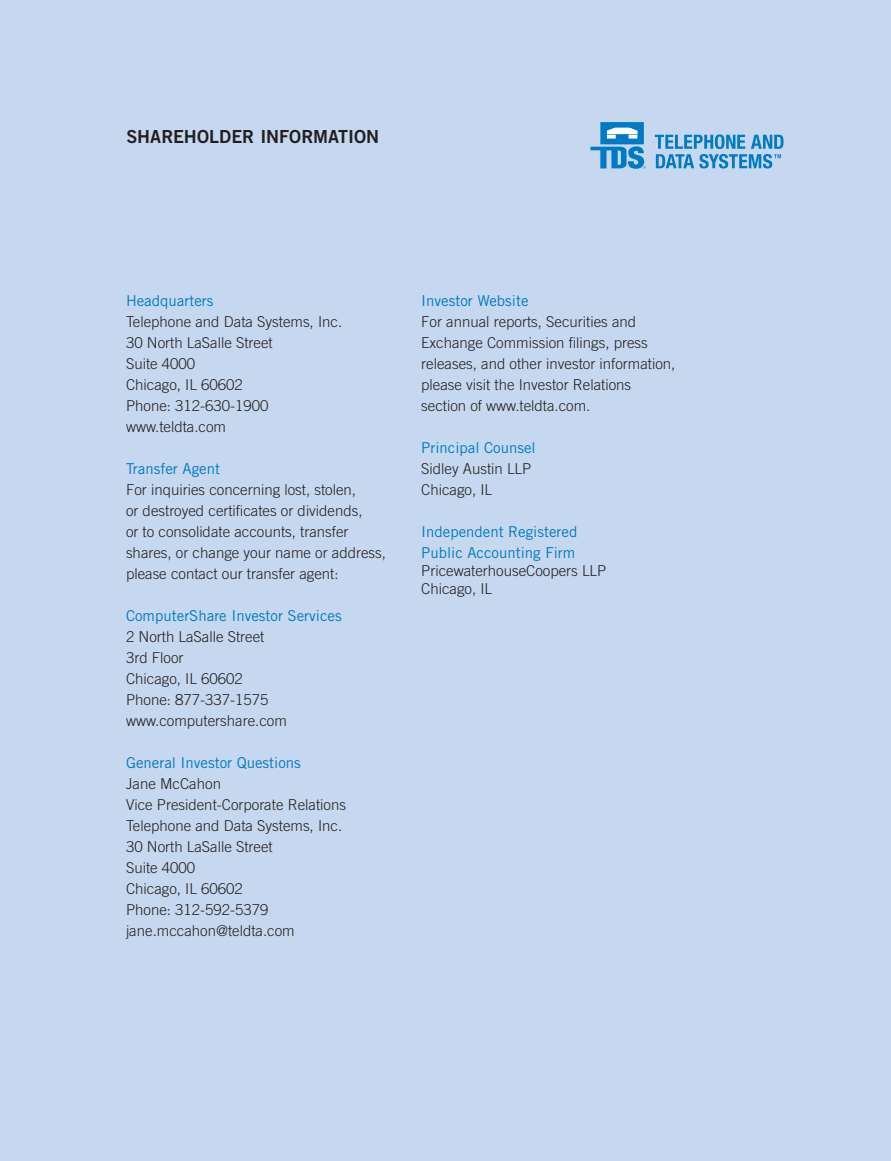
<style>
.page{position:relative;width:891px;height:1161px;background:#c6d8ef}
.page>*{position:absolute;margin:0;border:0;box-sizing:border-box;transform-origin:0 0}
.Table_header{font:18px "Trade Gothic Bold Two";color:#231f20}
.t1{font:300 15px "Trade Gothic";color:#231f20}
.t2{font:15px "Trade Gothic";color:#0079c2}
</style>
<div class="page">
<svg style="left:591px;top:122px;width:55px;height:47px"></svg>
<svg style="left:655px;top:134px;width:129px;height:34px"></svg>
<p class="Table_header" style="left:126px;top:125px;width:254px">SHAREHOLDER INFORMATION</p>
<p class="t2" style="left:126px;top:292px;width:89px">Headquarters</p>
<p class="t1" style="left:126px;top:313px;width:218px">Telephone and Data Systems, Inc.</p>
<p class="t1" style="left:126px;top:334px;width:148px">30 North LaSalle Street</p>
<p class="t1" style="left:126px;top:355px;width:71px">Suite 4000</p>
<p class="t1" style="left:126px;top:376px;width:118px">Chicago, IL 60602</p>
<p class="t1" style="left:126px;top:397px;width:144px">Phone: 312-630-1900</p>
<p class="t1" style="left:126px;top:418px;width:102px">www.teldta.com</p>
<p class="t2" style="left:126px;top:460px;width:96px">Transfer Agent</p>
<p class="t1" style="left:126px;top:481px;width:232px">For inquiries concerning lost, stolen,</p>
<p class="t1" style="left:126px;top:502px;width:238px">or destroyed certificates or dividends,</p>
<p class="t1" style="left:126px;top:523px;width:224px">or to consolidate accounts, transfer</p>
<p class="t1" style="left:126px;top:544px;width:262px">shares, or change your name or address,</p>
<p class="t1" style="left:126px;top:565px;width:214px">please contact our transfer agent:</p>
<p class="t2" style="left:126px;top:607px;width:217px">ComputerShare Investor Services</p>
<p class="t1" style="left:126px;top:628px;width:140px">2 North LaSalle Street</p>
<p class="t1" style="left:126px;top:649px;width:59px">3rd Floor</p>
<p class="t1" style="left:126px;top:670px;width:118px">Chicago, IL 60602</p>
<p class="t1" style="left:126px;top:691px;width:144px">Phone: 877-337-1575</p>
<p class="t1" style="left:126px;top:712px;width:162px">www.computershare.com</p>
<p class="t2" style="left:126px;top:754px;width:176px">General Investor Questions</p>
<p class="t1" style="left:126px;top:775px;width:97px">Jane McCahon</p>
<p class="t1" style="left:126px;top:796px;width:222px">Vice President-Corporate Relations</p>
<p class="t1" style="left:126px;top:817px;width:218px">Telephone and Data Systems, Inc.</p>
<p class="t1" style="left:126px;top:838px;width:148px">30 North LaSalle Street</p>
<p class="t1" style="left:126px;top:859px;width:71px">Suite 4000</p>
<p class="t1" style="left:126px;top:880px;width:118px">Chicago, IL 60602</p>
<p class="t1" style="left:126px;top:901px;width:144px">Phone: 312-592-5379</p>
<p class="t1" style="left:126px;top:922px;width:170px">jane.mccahon@teldta.com</p>
<p class="t2" style="left:421px;top:292px;width:109px">Investor Website</p>
<p class="t1" style="left:421px;top:313px;width:217px">For annual reports, Securities and</p>
<p class="t1" style="left:421px;top:334px;width:228px">Exchange Commission filings, press</p>
<p class="t1" style="left:421px;top:355px;width:256px">releases, and other investor information,</p>
<p class="t1" style="left:421px;top:376px;width:211px">please visit the Investor Relations</p>
<p class="t1" style="left:421px;top:397px;width:171px">section of www.teldta.com.</p>
<p class="t2" style="left:421px;top:439px;width:116px">Principal Counsel</p>
<p class="t1" style="left:421px;top:460px;width:112px">Sidley Austin LLP</p>
<p class="t1" style="left:421px;top:481px;width:72px">Chicago, IL</p>
<p class="t2" style="left:421px;top:523px;width:158px">Independent Registered</p>
<p class="t2" style="left:421px;top:544px;width:156px">Public Accounting Firm</p>
<p class="t1" style="left:421px;top:562px;width:186px">PricewaterhouseCoopers LLP</p>
<p class="t1" style="left:421px;top:580px;width:72px">Chicago, IL</p>
</div>
